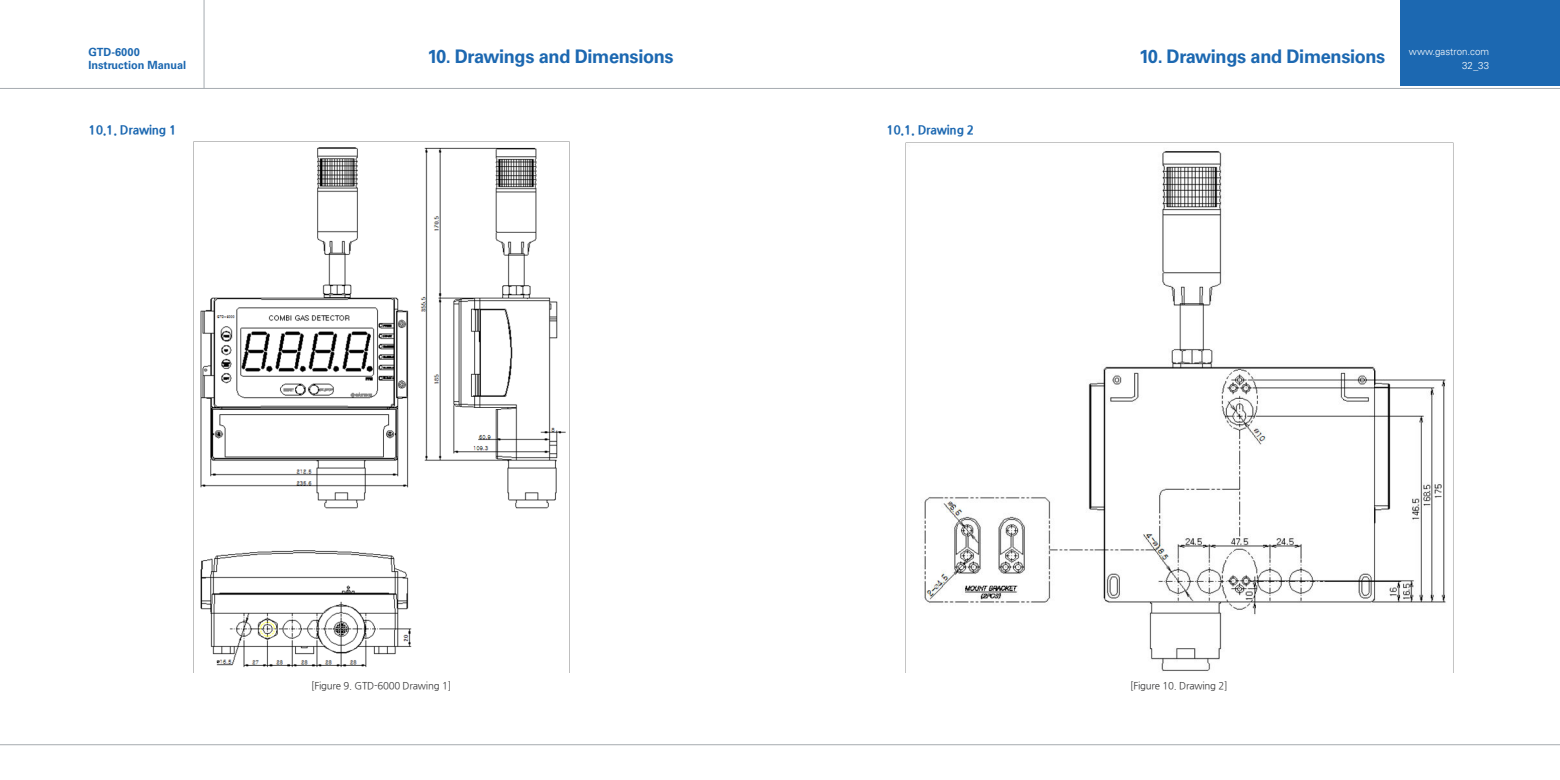
<style>
.page{position:relative;width:1560px;height:780px;background:#fff}
.page>*{position:absolute;margin:0;border:0;box-sizing:border-box;transform-origin:0 0}
.t1{font:700 18.75px "Univers LT Std";letter-spacing:-.02em;color:#1c68b1}
.t2{font:800 12.5px "Nanum Gothic";letter-spacing:-.02em;color:#1c68b1}
.t3{font:700 11.25px/12.5px "Univers LT Std";color:#1c68b1}
.t4{font:10px "Nanum Gothic";letter-spacing:-.02em;color:#383839}
.t5{font:300 10px/13.8px "Univers LT Std";color:#fff;text-align:right}
.s1{font-family:"Nanum Gothic";font-weight:400}
</style>
<div class="page">
<div style="left:1400px;top:0;width:159px;height:85px;background:#1c68b1"></div>
<hr style="left:0;top:88px;width:1559px;height:1px;background:#a6abb0">
<hr style="left:0;top:744px;width:1559px;height:1px;background:#a6abb0">
<hr style="left:204px;top:0;width:1px;height:89px;background:#a6abb0">
<img style="left:905px;top:142px;width:547px;height:530px">
<img style="left:200px;top:147px;width:366px;height:521px">
<p class="t3" style="left:88px;top:47px;width:99px">GTD-6000<br>Instruction Manual</p>
<p class="t1" style="left:1139px;top:49px;width:247px">10. Drawings and Dimensions</p>
<p class="t1" style="left:427px;top:49px;width:247px">10. Drawings and Dimensions</p>
<p class="t2" style="left:89px;top:124px;width:89px">10.1. Drawing 1</p>
<p class="t2" style="left:886px;top:124px;width:89px">10.1. Drawing 2</p>
<p class="t5" style="left:1408px;top:46px;width:82px">www.gastron.com<br>32<span class="s1">_</span>33</p>
<p class="t4" style="left:311px;top:681px;width:142px">[Figure 9. GTD-6000 Drawing 1]</p>
<p class="t4" style="left:1129px;top:681px;width:99px">[Figure 10. Drawing 2]</p>
</div>
